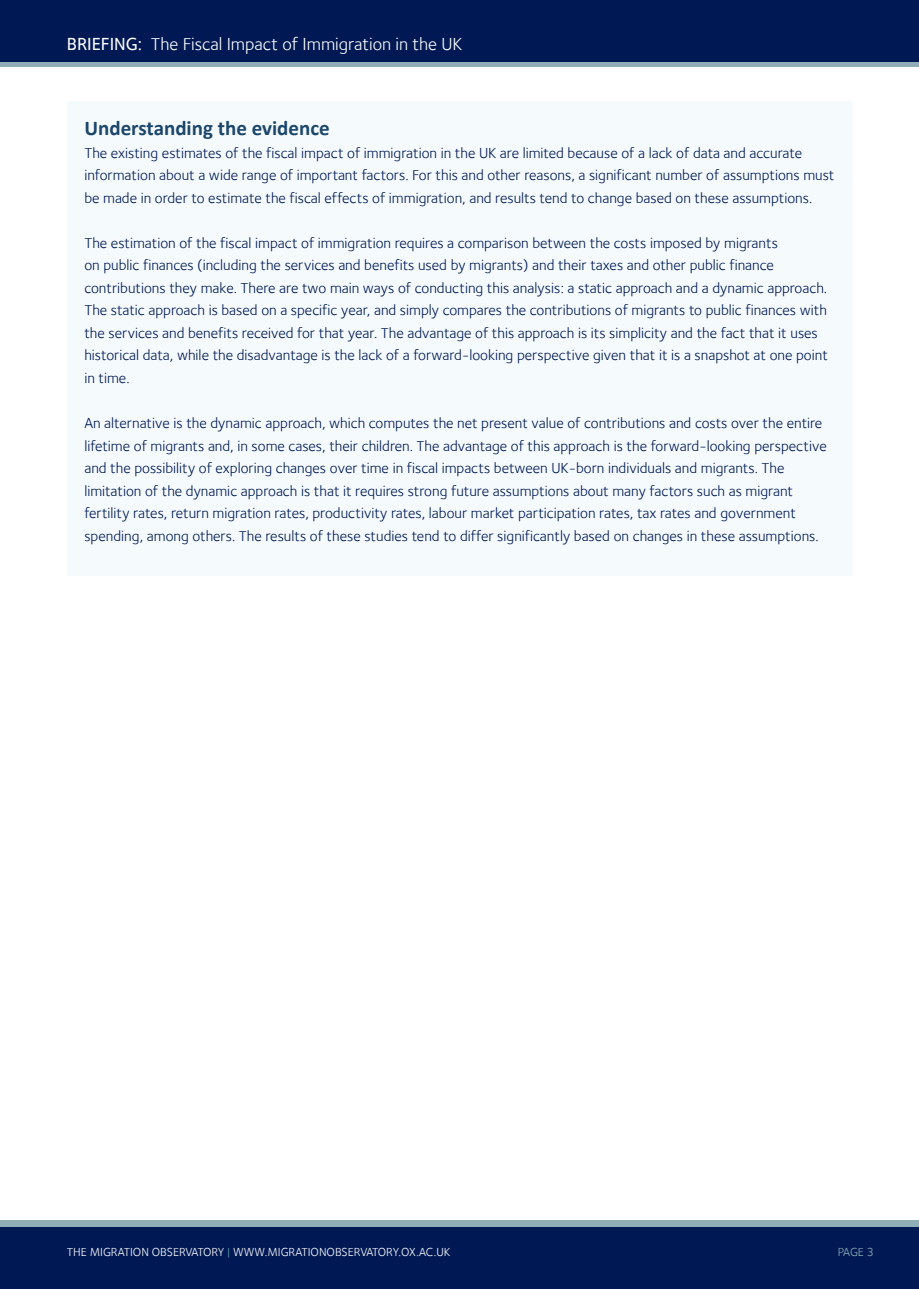
<style>
.page{position:relative;width:919px;height:1289px;background:#fff}
.page>*{position:absolute;margin:0;border:0;box-sizing:border-box;transform-origin:0 0}
.t1{font:700 21px "Calibri";color:#1c476b}
.t2{font:18px "Foundry Sterling";color:#fff}
.t3{font:15px/22.5px "Foundry Sterling";color:#001954}
.t4{font:12px "Foundry Sterling";color:#fff}
.t5{font:12px "Foundry Sterling";color:#90aeb8}
.s1{font-weight:500}
.s2{color:#5c9baf}
</style>
<div class="page">
<div style="left:0;top:1226px;width:918px;height:62px;background:#001954"></div>
<div style="left:0;top:0;width:918px;height:63px;background:#001954"></div>
<hr style="left:0;top:63px;width:918px;height:4px;background:#90aeb8">
<div style="left:0;top:1219px;width:918px;height:7px;background:#90aeb8"></div>
<div style="left:67px;top:101px;width:785px;height:474px;background:#f5fafd"></div>
<p class="t2" style="left:67px;top:34px;width:397px"><span class="s1">BRIEFING:</span> The Fiscal Impact of Immigration in the UK</p>
<p class="t1" style="left:84px;top:115px;width:247px">Understanding the evidence</p>
<p class="t3" style="left:84px;top:141px;width:751px">The existing estimates of the fiscal impact of immigration in the UK are limited because of a lack of data and accurate information about a wide range of important factors. For this and other reasons, a significant number of assumptions must be made in order to estimate the fiscal effects of immigration, and results tend to change based on these assumptions.</p>
<p class="t3" style="left:84px;top:231px;width:745px">The estimation of the fiscal impact of immigration requires a comparison between the costs imposed by migrants<br>on public finances (including the services and benefits used by migrants) and their taxes and other public finance contributions they make. There are two main ways of conducting this analysis: a static approach and a dynamic approach.<br>The static approach is based on a specific year, and simply compares the contributions of migrants to public finances with the services and benefits received for that year. The advantage of this approach is its simplicity and the fact that it uses historical data, while the disadvantage is the lack of a forward-looking perspective given that it is a snapshot at one point in time.</p>
<p class="t3" style="left:84px;top:411px;width:743px">An alternative is the dynamic approach, which computes the net present value of contributions and costs over the entire lifetime of migrants and, in some cases, their children. The advantage of this approach is the forward-looking perspective and the possibility of exploring changes over time in fiscal impacts between UK-born individuals and migrants. The limitation of the dynamic approach is that it requires strong future assumptions about many factors such as migrant fertility rates, return migration rates, productivity rates, labour market participation rates, tax rates and government spending, among others. The results of these studies tend to differ significantly based on changes in these assumptions.</p>
<p class="t4" style="left:67px;top:1244px;width:385px">THE MIGRATION OBSERVATORY <span class="s2">|</span> WWW.MIGRATIONOBSERVATORY.OX.AC.UK</p>
<p class="t5" style="left:837px;top:1244px;width:38px">PAGE 3</p>
</div>
